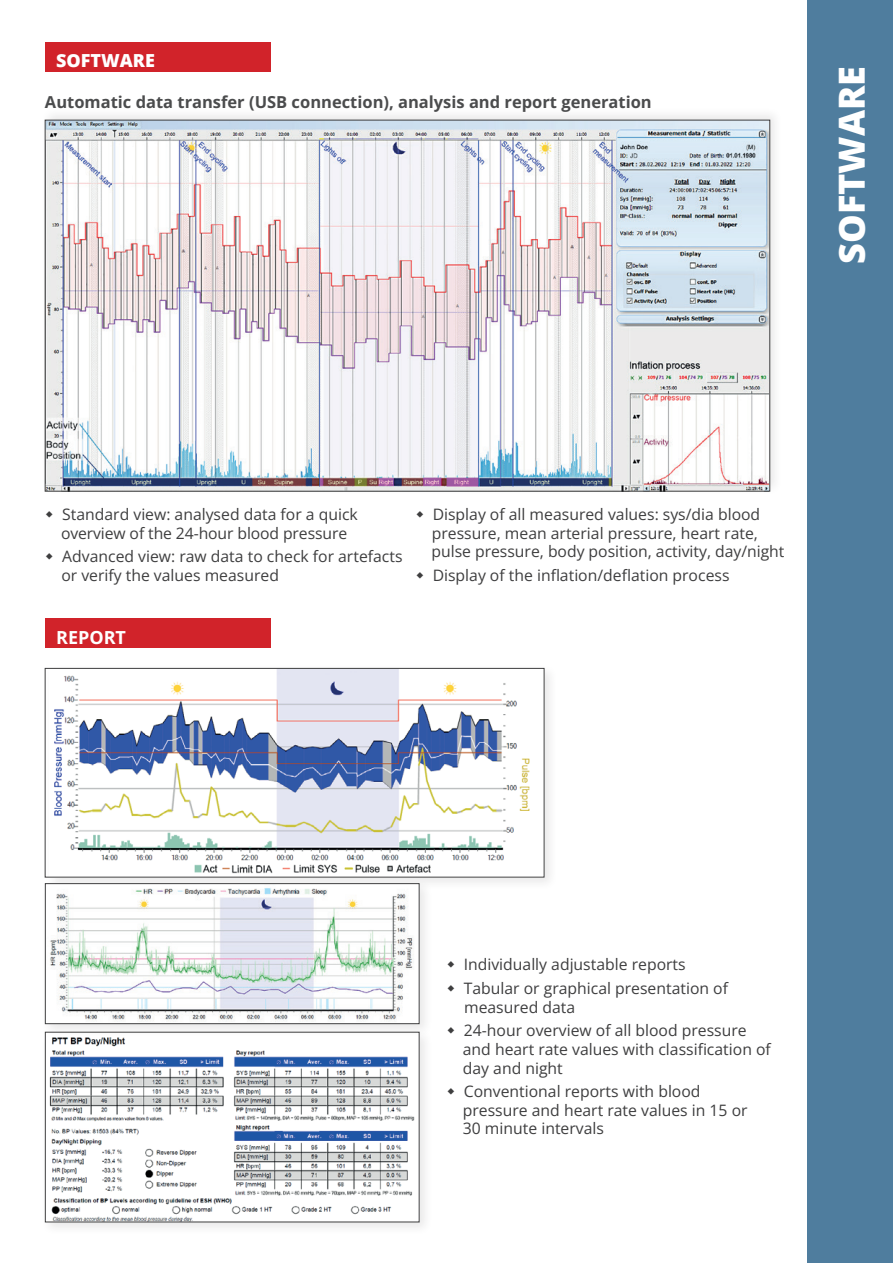
<style>
.page{position:relative;width:893px;height:1263px;background:#fff}
.page>*{position:absolute;margin:0;border:0;box-sizing:border-box;transform-origin:0 0}
.t1{font:800 36px "Open Sans";color:#fff}
.t2{font:800 18px "Open Sans";color:#fff}
.t3{font:700 18px "Open Sans";color:#fff}
.t4{font:700 16.5px "Open Sans";color:#4b4c4d}
.t5{font:15.75px/18.9px "Open Sans";color:#3e3e3f}
</style>
<div class="page">
<div style="left:40px;top:664px;width:518px;height:227px;background:#231f20;opacity:.1"></div>
<img style="left:50px;top:670px;width:492px;height:205px">
<div style="left:45px;top:668px;width:499px;height:209px;border:1px solid #3e3e3f"></div>
<div style="left:808px;top:0;width:85px;height:1263px;background:#4f7d9e"></div>
<div style="left:45px;top:42px;width:225px;height:29px;background:#d1232a"></div>
<div style="left:45px;top:618px;width:225px;height:30px;background:#d1232a"></div>
<div style="left:40px;top:106px;width:743px;height:390px;background:#231f20;opacity:.1"></div>
<img style="left:47px;top:122px;width:721px;height:367px">
<div style="left:41px;top:1027px;width:392px;height:209px;background:#231f20;opacity:.1"></div>
<img style="left:47px;top:1038px;width:370px;height:182px">
<div style="left:41px;top:879px;width:392px;height:159px;background:#231f20;opacity:.1"></div>
<img style="left:47px;top:885px;width:370px;height:137px">
<div style="left:45px;top:883px;width:374px;height:141px;border:1px solid #3e3e3f"></div>
<p class="t2" style="left:56px;top:47px;width:100px">SOFTWARE</p>
<p class="t4" style="left:45px;top:91px;width:608px">Automatic data transfer (USB connection), analysis and report generation</p>
<h1 class="t1" style="left:824px;top:264px;width:199px;rotate:-90deg">SOFTWARE</h1>
<p class="t5" style="left:61px;top:504px;width:298px">Standard view: analysed data for a quick overview of the 24-hour blood pressure</p>
<p class="t5" style="left:61px;top:546px;width:343px">Advanced view: raw data to check for artefacts or verify the values measured</p>
<p class="t3" style="left:56px;top:626px;width:71px">REPORT</p>
<p class="t5" style="left:431px;top:504px;width:355px">Display of all measured values: sys/dia blood pressure, mean arterial pressure, heart rate, pulse pressure, body position, activity, day/night</p>
<p class="t5" style="left:433px;top:565px;width:298px">Display of the inflation/deflation process</p>
<p class="t5" style="left:464px;top:953px;width:266px;line-height:23.1px">Individually adjustable reports<br>Tabular or graphical presentation of</p>
<p class="t5" style="left:464px;top:995px;width:284px;line-height:23.1px">measured data<br>24-hour overview of all blood pressure</p>
<p class="t5" style="left:463px;top:1039px;width:309px">and heart rate values with classification of day and night</p>
<p class="t5" style="left:463px;top:1081px;width:286px">Conventional reports with blood pressure and heart rate values in 15 or<br>30 minute intervals</p>
</div>
